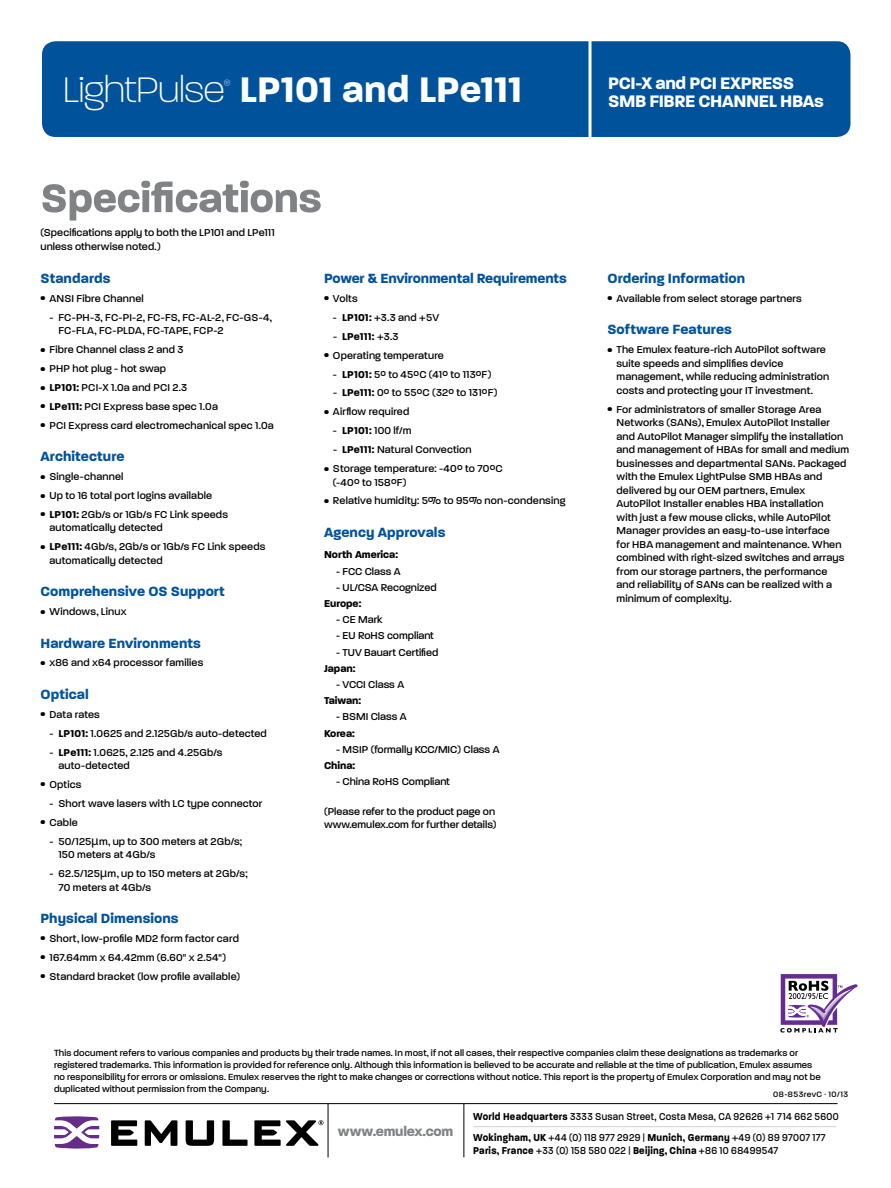
<style>
.page{position:relative;width:891px;height:1188px;background:#fff}
.page>*{position:absolute;margin:0;border:0;box-sizing:border-box;transform-origin:0 0}
.t1{font:700 54px "Paralucent";letter-spacing:-.005em;color:#808285}
.t2{font:700 48px "Paralucent";color:#fff}
.t3{font:700 22.5px/18px "Paralucent";letter-spacing:-.02em;color:#fff}
.t4{font:700 18px "Paralucent";letter-spacing:.005em;color:#00539b}
.t5{font:700 18px "Paralucent";letter-spacing:-.015em;color:#808285}
.t6{font:500 13.5px/13.5px "Paralucent";letter-spacing:.01em;color:#000}
.t7{font:500 13.5px/21px "Paralucent";letter-spacing:.01em;color:#000;scale:.9 1}
.t8{font:700 13.5px "Paralucent";color:#000}
.t9{font:500 12px/12px "Paralucent";letter-spacing:.01em;color:#000}
.t10{font:500 10.5px "Paralucent";letter-spacing:.04em;color:#000}
.t11{font:200 9px "Paralucent";color:#fff}
.s1{font-weight:200}
.s2{font-size:7.5px}
.s3{font-weight:700}
.s4{font-family:"Myriad Pro";font-weight:400}
.s5{font-weight:500}
</style>
<div class="page">
<div style="left:42px;top:41px;width:808px;height:96px;background:#00539b;border-radius:14px"></div>
<hr style="left:589px;top:40px;width:3px;height:99px;background:#fff">
<hr style="left:54px;top:1103px;width:784px;height:1px;background:#000">
<hr style="left:328px;top:1103px;width:1px;height:54px;background:#000">
<hr style="left:464px;top:1103px;width:1px;height:54px;background:#000">
<svg style="left:54px;top:1116px;width:45px;height:33px"></svg>
<svg style="left:145px;top:1120px;width:32px;height:26px"></svg>
<svg style="left:186px;top:1120px;width:28px;height:26px"></svg>
<svg style="left:222px;top:1120px;width:26px;height:26px"></svg>
<svg style="left:111px;top:1120px;width:26px;height:26px"></svg>
<svg style="left:254px;top:1120px;width:70px;height:26px"></svg>
<hr style="left:473px;top:1126px;width:363px;height:1px;background:#d1d3d4">
<svg style="left:780px;top:974px;width:78px;height:59px"></svg>
<h2 class="t2" style="left:63px;top:64px;width:461px"><span class="s1">LightPulse</span> LP101 and LPe111</h2>
<p class="t11" style="left:224px;top:78px;width:8px">®</p>
<h3 class="t3" style="left:608px;top:74px;width:217px">PCI-X and PCI EXPRESS<br>SMB FIBRE CHANNEL HBAs</h3>
<h1 class="t1" style="left:40px;top:169px;width:283px">Specifications</h1>
<p class="t6" style="left:40px;top:226px;width:236px">(Specifications apply to both the LP101 and LPe111 unless otherwise noted.)</p>
<h3 class="t4" style="left:40px;top:269px;width:71px">Standards</h3>
<p class="t6" style="left:40px;top:291px;width:105px"><span class="s2">•</span> ANSI Fibre Channel</p>
<p class="t6" style="left:59px;top:310px;width:215px;text-indent:-9px">- FC-PH-3, FC-PI-2, FC-FS, FC-AL-2, FC-GS-4,<br>FC-FLA, FC-PLDA, FC-TAPE, FCP-2</p>
<p class="t6" style="left:40px;top:342px;width:144px"><span class="s2">•</span> Fibre Channel class 2 and 3</p>
<p class="t6" style="left:40px;top:361px;width:127px"><span class="s2">•</span> PHP hot plug - hot swap</p>
<p class="t6" style="left:40px;top:380px;width:148px"><span class="s2">•</span> <span class="s3">LP101:</span> PCI-X 1.0a and PCI 2.3</p>
<p class="t6" style="left:40px;top:399px;width:179px"><span class="s2">•</span> <span class="s3">LPe111:</span> PCI Express base spec 1.0a</p>
<p class="t6" style="left:40px;top:418px;width:235px"><span class="s2">•</span> PCI Express card electromechanical spec 1.0a</p>
<h3 class="t4" style="left:40px;top:447px;width:86px">Architecture</h3>
<p class="t6" style="left:40px;top:469px;width:85px"><span class="s2">•</span> Single-channel</p>
<p class="t6" style="left:40px;top:488px;width:173px"><span class="s2">•</span> Up to 16 total port logins available</p>
<p class="t6" style="left:49px;top:507px;width:180px;text-indent:-9px"><span class="s2">•</span> <span class="s3">LP101:</span> 2Gb/s or 1Gb/s FC Link speeds automatically detected</p>
<p class="t6" style="left:49px;top:540px;width:218px;text-indent:-9px"><span class="s2">•</span> <span class="s3">LPe111:</span> 4Gb/s, 2Gb/s or 1Gb/s FC Link speeds automatically detected</p>
<h3 class="t4" style="left:40px;top:582px;width:186px">Comprehensive OS Support</h3>
<p class="t6" style="left:40px;top:604px;width:88px"><span class="s2">•</span> Windows, Linux</p>
<h3 class="t4" style="left:40px;top:633px;width:162px">Hardware Environments</h3>
<p class="t6" style="left:40px;top:656px;width:164px"><span class="s2">•</span> x86 and x64 processor families</p>
<h3 class="t4" style="left:40px;top:684px;width:50px">Optical</h3>
<p class="t6" style="left:40px;top:707px;width:61px"><span class="s2">•</span> Data rates</p>
<p class="t6" style="left:49px;top:726px;width:219px">- <span class="s3">LP101:</span> 1.0625 and 2.125Gb/s auto-detected</p>
<p class="t6" style="left:59px;top:745px;width:166px;text-indent:-9px">- <span class="s3">LPe111:</span> 1.0625, 2.125 and 4.25Gb/s auto-detected</p>
<p class="t6" style="left:40px;top:777px;width:42px"><span class="s2">•</span> Optics</p>
<p class="t6" style="left:49px;top:796px;width:214px">- Short wave lasers with LC type connector</p>
<p class="t6" style="left:40px;top:815px;width:39px"><span class="s2">•</span> Cable</p>
<p class="t6" style="left:59px;top:834px;width:185px;text-indent:-9px">- 50/125<span class="s4">µ</span>m, up to 300 meters at 2Gb/s;<br>150 meters at 4Gb/s</p>
<p class="t6" style="left:59px;top:866px;width:191px;text-indent:-9px">- 62.5/125<span class="s4">µ</span>m, up to 150 meters at 2Gb/s;<br>70 meters at 4Gb/s</p>
<h3 class="t4" style="left:40px;top:909px;width:140px">Physical Dimensions</h3>
<p class="t6" style="left:40px;top:931px;width:200px"><span class="s2">•</span> Short, low-profile MD2 form factor card</p>
<p class="t6" style="left:40px;top:950px;width:187px"><span class="s2">•</span> 167.64mm x 64.42mm (6.60" x 2.54")</p>
<p class="t6" style="left:40px;top:969px;width:201px"><span class="s2">•</span> Standard bracket (low profile available)</p>
<h3 class="t4" style="left:324px;top:269px;width:244px">Power &amp; Environmental Requirements</h3>
<p class="t6" style="left:324px;top:291px;width:35px"><span class="s2">•</span> Volts</p>
<p class="t6" style="left:333px;top:310px;width:108px">- <span class="s3">LP101:</span> +3.3 and +5V</p>
<p class="t8" style="left:333px;top:329px;width:67px"><span class="s5">-</span> LPe111: <span class="s5">+3.3</span></p>
<p class="t6" style="left:324px;top:348px;width:121px"><span class="s2">•</span> Operating temperature</p>
<p class="t6" style="left:333px;top:367px;width:160px">- <span class="s3">LP101:</span> 5° to 45°C (41° to 113°F)</p>
<p class="t6" style="left:333px;top:386px;width:166px">- <span class="s3">LPe111:</span> 0° to 55°C (32° to 131°F)</p>
<p class="t6" style="left:324px;top:405px;width:87px"><span class="s2">•</span> Airflow required</p>
<p class="t6" style="left:333px;top:423px;width:80px">- <span class="s3">LP101:</span> 100 lf/m</p>
<p class="t6" style="left:333px;top:442px;width:140px">- <span class="s3">LPe111:</span> Natural Convection</p>
<p class="t6" style="left:333px;top:461px;width:171px;text-indent:-9px"><span class="s2">•</span> Storage temperature: -40° to 70°C (-40° to 158°F)</p>
<p class="t6" style="left:324px;top:494px;width:243px"><span class="s2">•</span> Relative humidity: 5% to 95% non-condensing</p>
<h3 class="t4" style="left:324px;top:522px;width:123px">Agency Approvals</h3>
<p class="t8" style="left:324px;top:548px;width:76px">North America:</p>
<p class="t6" style="left:336px;top:564px;width:66px">- FCC Class A</p>
<p class="t6" style="left:336px;top:580px;width:102px">- UL/CSA Recognized</p>
<p class="t8" style="left:324px;top:596px;width:39px">Europe:</p>
<p class="t6" style="left:336px;top:612px;width:48px">- CE Mark</p>
<p class="t6" style="left:336px;top:629px;width:99px">- EU RoHS compliant</p>
<p class="t6" style="left:336px;top:645px;width:104px">- TUV Bauart Certified</p>
<p class="t8" style="left:324px;top:661px;width:33px">Japan:</p>
<p class="t6" style="left:336px;top:677px;width:70px">- VCCI Class A</p>
<p class="t8" style="left:324px;top:693px;width:39px">Taiwan:</p>
<p class="t6" style="left:336px;top:710px;width:72px">- BSMI Class A</p>
<p class="t8" style="left:324px;top:726px;width:32px">Korea:</p>
<p class="t6" style="left:336px;top:742px;width:165px">- MSIP (formally KCC/MIC) Class A</p>
<p class="t8" style="left:324px;top:758px;width:33px">China:</p>
<p class="t6" style="left:324px;top:766px;width:173px;line-height:29.7px;text-indent:12px">- China RoHS Compliant<br>(Please refer to the product page on</p>
<p class="t6" style="left:324px;top:818px;width:174px">www.emulex.com for further details)</p>
<h3 class="t4" style="left:608px;top:269px;width:139px">Ordering Information</h3>
<p class="t6" style="left:608px;top:291px;width:196px"><span class="s2">•</span> Available from select storage partners</p>
<h3 class="t4" style="left:608px;top:320px;width:126px">Software Features</h3>
<p class="t6" style="left:616px;top:342px;width:214px;text-indent:-9px"><span class="s2">•</span> The Emulex feature-rich AutoPilot software suite speeds and simplifies device management, while reducing administration costs and protecting your IT investment.</p>
<p class="t6" style="left:616px;top:402px;width:234px;text-indent:-9px"><span class="s2">•</span> For administrators of smaller Storage Area Networks (SANs), Emulex AutoPilot Installer and AutoPilot Manager simplify the installation and management of HBAs for small and medium businesses and departmental SANs. Packaged with the Emulex LightPulse SMB HBAs and delivered by our OEM partners, Emulex AutoPilot Installer enables HBA installation<br>with just a few mouse clicks, while AutoPilot Manager provides an easy-to-use interface<br>for HBA management and maintenance. When combined with right-sized switches and arrays from our storage partners, the performance and reliability of SANs can be realized with a minimum of complexity.</p>
<p class="t9" style="left:54px;top:1046px;width:768px">This document refers to various companies and products by their trade names. In most, if not all cases, their respective companies claim these designations as trademarks or registered trademarks. This information is provided for reference only. Although this information is believed to be accurate and reliable at the time of publication, Emulex assumes no responsibility for errors or omissions. Emulex reserves the right to make changes or corrections without notice. This report is the property of Emulex Corporation and may not be duplicated without permission from the Company.</p>
<p class="t10" style="left:773px;top:1089px;width:76px">08-853revC · 10/13</p>
<p class="t7" style="left:473px;top:1105px;width:408px"><span class="s3">World Headquarters</span> 3333 Susan Street, Costa Mesa, CA 92626 +1 714 662 5600<br><span class="s3">Wokingham, UK</span> +44 (0) 118 977 2929 | <span class="s3">Munich, Germany</span> +49 (0) 89 97007 177</p>
<p class="t7" style="left:473px;top:1140px;width:340px"><span class="s3">Paris, France</span> +33 (0) 158 580 022 | <span class="s3">Beijing, China</span> +86 10 68499547</p>
<h3 class="t5" style="left:338px;top:1121px;width:117px">www.emulex.com</h3>
</div>
